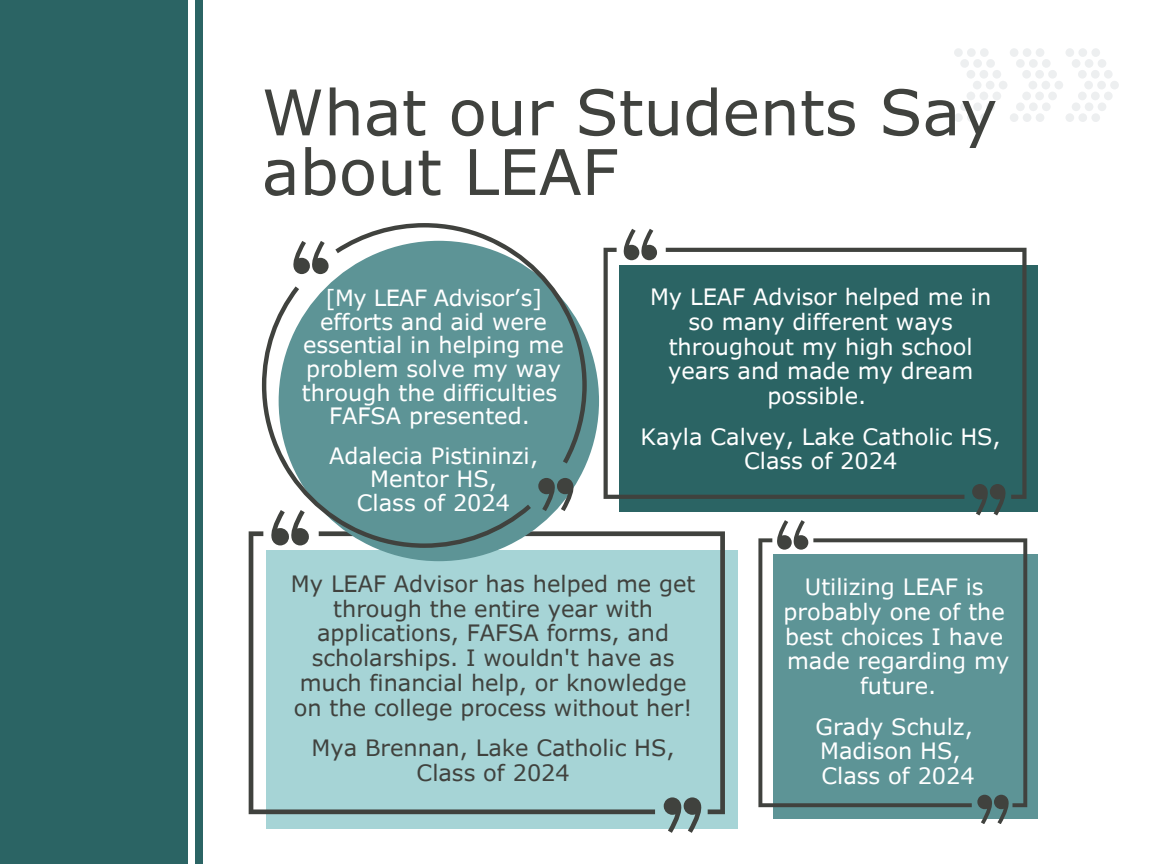
<style>
.page{position:relative;width:1152px;height:864px;background:#fff}
.page>*{position:absolute;margin:0;border:0;box-sizing:border-box;transform-origin:0 0}
.t1{font:63px/59.7px "Verdana Pro";color:#40423e}
.t2{font:22.5px/24.8px "Verdana Pro";color:#fff;text-align:center}
.t3{font:22.5px/24.8px "Verdana Pro";color:#40423e;text-align:center}
.t4{font:22.35px "Verdana Pro";letter-spacing:-.02em;color:#fff}
</style>
<div class="page">
<svg style="left:954px;top:48px;width:165px;height:74px"></svg>
<div style="left:0;top:0;width:203px;height:864px;background:#2b6464"></div>
<div style="left:0;top:0;width:195px;height:864px;background:#fff"></div>
<div style="left:0;top:0;width:188px;height:864px;background:#2b6464"></div>
<div style="left:266px;top:550px;width:472px;height:278px;background:#a6d4d6"></div>
<svg style="left:249px;top:531px;width:70px;height:283px"></svg>
<svg style="left:319px;top:531px;width:406px;height:283px"></svg>
<svg style="left:664px;top:797px;width:38px;height:36px"></svg>
<div style="left:773px;top:554px;width:265px;height:265px;background:#5d9496"></div>
<svg style="left:758px;top:538px;width:55px;height:269px"></svg>
<svg style="left:813px;top:538px;width:214px;height:269px"></svg>
<svg style="left:977px;top:795px;width:33px;height:29px"></svg>
<svg style="left:776px;top:520px;width:32px;height:30px"></svg>
<div style="left:619px;top:265px;width:419px;height:247px;background:#2b6464"></div>
<svg style="left:604px;top:248px;width:62px;height:251px"></svg>
<svg style="left:666px;top:248px;width:361px;height:251px"></svg>
<svg style="left:972px;top:484px;width:34px;height:31px"></svg>
<svg style="left:623px;top:229px;width:34px;height:31px"></svg>
<div style="left:279px;top:241px;width:320px;height:320px;background:#5d9496;border-radius:50%"></div>
<svg style="left:262px;top:286px;width:269px;height:262px"></svg>
<svg style="left:335px;top:223px;width:252px;height:241px"></svg>
<svg style="left:538px;top:478px;width:37px;height:33px"></svg>
<svg style="left:293px;top:241px;width:36px;height:33px"></svg>
<p class="t1" style="left:262px;top:80px;width:737px">What our Students Say about LEAF</p>
<p class="t4" style="left:326px;top:284px;width:218px">[My LEAF Advisor’s]</p>
<p class="t2" style="left:320px;top:308px;width:228px">efforts and aid were</p>
<p class="t2" style="left:302px;top:332px;width:263px;line-height:23.7px;text-align:left">essential in helping me problem solve my way through the difficulties</p>
<p class="t2" style="left:329px;top:403px;width:202px">FAFSA presented.</p>
<p class="t2" style="left:329px;top:442px;width:211px">Adalecia Pistininzi,</p>
<p class="t2" style="left:370px;top:466px;width:128px">Mentor HS,</p>
<p class="t2" style="left:357px;top:489px;width:155px">Class of 2024</p>
<p class="t2" style="left:650px;top:284px;width:343px">My LEAF Advisor helped me in so many different ways throughout my high school years and made my dream possible.</p>
<p class="t2" style="left:641px;top:423px;width:362px">Kayla Calvey, Lake Catholic HS,<br>Class of 2024</p>
<h1 class="t3" style="left:291px;top:570px;width:406px">My LEAF Advisor has helped me get through the entire year with applications, FAFSA forms, and scholarships. I wouldn't have as much financial help, or knowledge on the college process without her!</h1>
<p class="t3" style="left:312px;top:735px;width:365px">Mya Brennan, Lake Catholic HS,<br>Class of 2024</p>
<p class="t2" style="left:805px;top:574px;width:180px">Utilizing LEAF is</p>
<p class="t2" style="left:784px;top:599px;width:223px">probably one of the</p>
<p class="t2" style="left:785px;top:623px;width:220px">best choices I have</p>
<p class="t2" style="left:787px;top:648px;width:224px">made regarding my future.</p>
<p class="t2" style="left:816px;top:713px;width:159px">Grady Schulz,</p>
<p class="t2" style="left:820px;top:738px;width:142px">Madison HS,</p>
<p class="t2" style="left:822px;top:763px;width:155px">Class of 2024</p>
</div>
